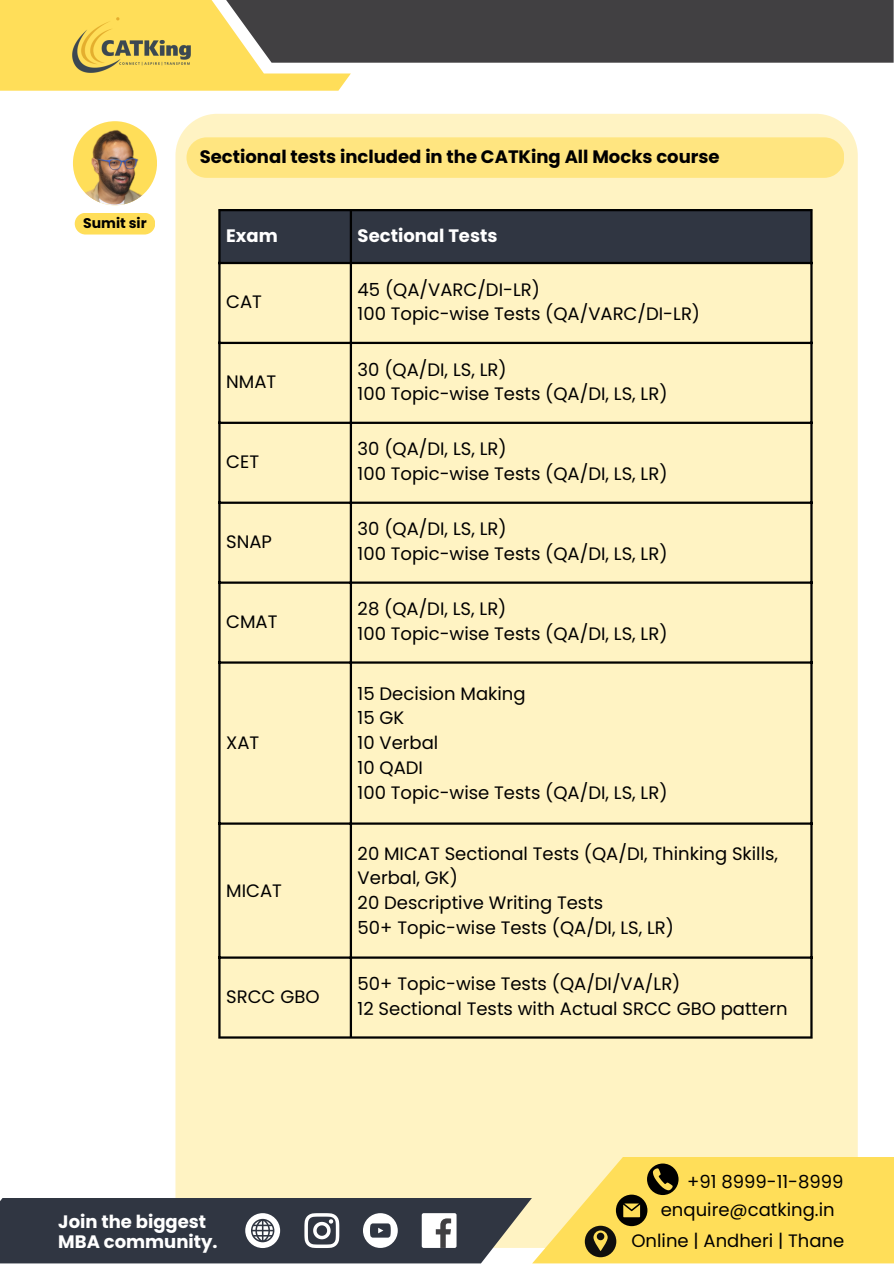
<style>
.page{position:relative;width:894px;height:1264px;background:#fff}
.page>*{position:absolute;margin:0;border:0;box-sizing:border-box;transform-origin:0 0}
.t1{font:18px/24.8px "Poppins";color:#000}
.t2{font:700 18px "Poppins";color:#000}
.t3{font:700 18px/19.2px "Poppins";color:#fff}
.t4{font:700 13.95px "Poppins";color:#000}
</style>
<div class="page">
<svg style="left:0;top:0;width:893px;height:91px"></svg>
<div style="left:175px;top:114px;width:682px;height:1042px;background:#fff3c3"></div>
<img style="left:73px;top:18px;width:117px;height:55px">
<img style="left:73px;top:121px;width:84px;height:84px;border-radius:50%">
<div style="left:75px;top:213px;width:80px;height:21px;background:#ffde59;border-radius:11px"></div>
<div style="left:186px;top:137px;width:658px;height:41px;background:#ffe580;border-radius:20px"></div>
<svg style="left:0;top:1156px;width:893px;height:107px;background:#b9ad7a"></svg>
<div style="left:220px;top:211px;width:590px;height:51px;background:#303642"></div>
<hr style="left:218px;top:211px;width:2px;height:825px;background:#000">
<hr style="left:349px;top:211px;width:3px;height:825px;background:#000">
<hr style="left:810px;top:211px;width:2px;height:825px;background:#000">
<hr style="left:218px;top:209px;width:594px;height:2px;background:#000">
<hr style="left:218px;top:262px;width:594px;height:2px;background:#000">
<hr style="left:218px;top:342px;width:594px;height:2px;background:#000">
<hr style="left:218px;top:421px;width:594px;height:3px;background:#000">
<hr style="left:218px;top:501px;width:594px;height:3px;background:#000">
<hr style="left:218px;top:581px;width:594px;height:2px;background:#000">
<hr style="left:218px;top:661px;width:594px;height:2px;background:#000">
<hr style="left:218px;top:822px;width:594px;height:2px;background:#000">
<hr style="left:218px;top:956px;width:594px;height:2px;background:#000">
<hr style="left:218px;top:1036px;width:594px;height:2px;background:#000">
<p class="t4" style="left:83px;top:213px;width:65px">Sumit sir</p>
<p class="t2" style="left:200px;top:144px;width:521px">Sectional tests included in the CATKing All Mocks course</p>
<p class="t3" style="left:226px;top:226px;width:53px">Exam</p>
<p class="t3" style="left:357px;top:226px;width:141px">Sectional Tests</p>
<p class="t1" style="left:226px;top:289px;width:37px">CAT</p>
<p class="t1" style="left:226px;top:369px;width:52px">NMAT</p>
<p class="t1" style="left:226px;top:449px;width:34px">CET</p>
<p class="t1" style="left:226px;top:529px;width:47px">SNAP</p>
<p class="t1" style="left:226px;top:609px;width:53px">CMAT</p>
<p class="t1" style="left:226px;top:730px;width:35px">XAT</p>
<p class="t1" style="left:226px;top:878px;width:57px">MICAT</p>
<p class="t1" style="left:226px;top:983px;width:95px">SRCC GBO</p>
<p class="t1" style="left:357px;top:277px;width:184px">45 (QA/VARC/DI-LR)</p>
<p class="t1" style="left:357px;top:302px;width:344px">100 Topic-wise Tests (QA/VARC/DI-LR)</p>
<p class="t1" style="left:357px;top:357px;width:150px">30 (QA/DI, LS, LR)</p>
<p class="t1" style="left:357px;top:381px;width:311px">100 Topic-wise Tests (QA/DI, LS, LR)</p>
<p class="t1" style="left:357px;top:437px;width:150px">30 (QA/DI, LS, LR)</p>
<p class="t1" style="left:357px;top:461px;width:311px">100 Topic-wise Tests (QA/DI, LS, LR)</p>
<p class="t1" style="left:357px;top:516px;width:150px">30 (QA/DI, LS, LR)</p>
<p class="t1" style="left:357px;top:541px;width:311px">100 Topic-wise Tests (QA/DI, LS, LR)</p>
<p class="t1" style="left:357px;top:596px;width:150px">28 (QA/DI, LS, LR)</p>
<p class="t1" style="left:357px;top:621px;width:311px">100 Topic-wise Tests (QA/DI, LS, LR)</p>
<p class="t1" style="left:357px;top:681px;width:169px">15 Decision Making</p>
<p class="t1" style="left:357px;top:705px;width:48px">15 GK</p>
<p class="t1" style="left:357px;top:730px;width:82px">10 Verbal</p>
<p class="t1" style="left:357px;top:755px;width:67px">10 QADI</p>
<p class="t1" style="left:357px;top:780px;width:311px">100 Topic-wise Tests (QA/DI, LS, LR)</p>
<p class="t1" style="left:357px;top:841px;width:422px">20 MICAT Sectional Tests (QA/DI, Thinking Skills,<br>Verbal, GK)</p>
<p class="t1" style="left:357px;top:890px;width:247px">20 Descriptive Writing Tests</p>
<p class="t1" style="left:357px;top:915px;width:318px">50+ Topic-wise Tests (QA/DI, LS, LR)</p>
<p class="t1" style="left:357px;top:971px;width:324px">50+ Topic-wise Tests (QA/DI/VA/LR)</p>
<p class="t1" style="left:357px;top:996px;width:431px">12 Sectional Tests with Actual SRCC GBO pattern</p>
<p class="t1" style="left:687px;top:1169px;width:158px">+91 8999-11-8999</p>
<p class="t3" style="left:58px;top:1212px;width:161px">Join the biggest<br>MBA community.</p>
<p class="t1" style="left:660px;top:1197px;width:175px">enquire@catking.in</p>
<h2 class="t1" style="left:631px;top:1228px;width:214px">Online | Andheri | Thane</h2>
</div>
